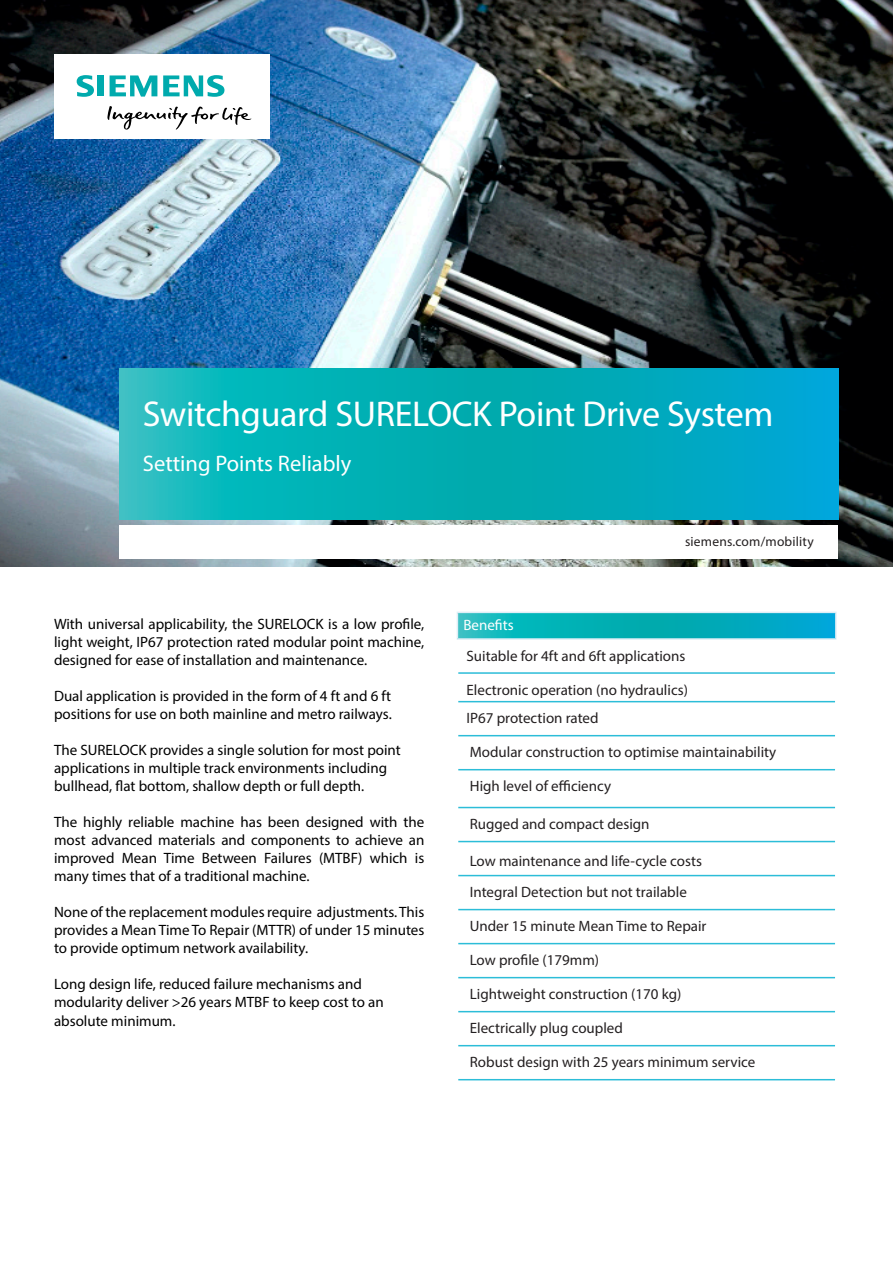
<style>
.page{position:relative;width:893px;height:1263px;background:#fff}
.page>*{position:absolute;margin:0;border:0;box-sizing:border-box;transform-origin:0 0}
._01__Headline__30pt{font:36px "Myriad Pro";letter-spacing:-.01em;color:#fff}
._02__Subhead__15pt_1{font:22.5px "Myriad Pro";color:#fff}
.t1{font:15px/18px "Myriad Pro";color:#000;text-align:justify}
.t2{font:15px "Myriad Pro";color:#231f20}
.t3{font:15px "Myriad Pro";color:#fff}
._03__URL__9pt{font:13.5px "Myriad Pro";letter-spacing:.015em;color:#231f20}
.s1{color:#fff}
</style>
<div class="page">
<img style="left:0;top:0;width:893px;height:566px">
<svg style="left:458px;top:613px;width:377px;height:25px;background:#06aebc"></svg>
<svg style="left:458px;top:700px;width:377px;height:381px"></svg>
<hr style="left:835px;top:613px;width:2px;height:25px;background:#dfeef6">
<hr style="left:457px;top:612px;width:380px;height:1px;background:#dfeef6">
<svg style="left:457px;top:613px;width:1px;height:25px"></svg>
<hr style="left:457px;top:638px;width:380px;height:2px;background:#dfeef6">
<hr style="left:458px;top:672px;width:377px;height:2px;background:#2cbdd8">
<hr style="left:458px;top:701px;width:377px;height:1px;background:#2cbdd8">
<hr style="left:458px;top:735px;width:377px;height:1px;background:#2cbdd8">
<hr style="left:458px;top:769px;width:377px;height:1px;background:#2cbdd8">
<hr style="left:458px;top:807px;width:377px;height:1px;background:#2cbdd8">
<hr style="left:458px;top:841px;width:377px;height:1px;background:#2cbdd8">
<hr style="left:458px;top:875px;width:377px;height:1px;background:#2cbdd8">
<hr style="left:458px;top:909px;width:377px;height:1px;background:#2cbdd8">
<hr style="left:458px;top:943px;width:377px;height:1px;background:#2cbdd8">
<hr style="left:458px;top:977px;width:377px;height:1px;background:#2cbdd8">
<hr style="left:458px;top:1011px;width:377px;height:1px;background:#2cbdd8">
<hr style="left:458px;top:1045px;width:377px;height:1px;background:#2cbdd8">
<hr style="left:458px;top:1079px;width:377px;height:1px;background:#2cbdd8">
<div style="left:54px;top:54px;width:215px;height:85px;background:#fff"></div>
<svg style="left:107px;top:106px;width:144px;height:24px"></svg>
<svg style="left:77px;top:75px;width:27px;height:22px"></svg>
<svg style="left:110px;top:75px;width:47px;height:22px"></svg>
<svg style="left:163px;top:75px;width:61px;height:22px"></svg>
<svg style="left:119px;top:369px;width:720px;height:150px;background:#05aebb"></svg>
<div style="left:119px;top:525px;width:718px;height:33px;background:#fff"></div>
<p class="_01__Headline__30pt" style="left:143px;top:392px;width:632px">Switchguard SURELOCK Point Drive System</p>
<p class="_02__Subhead__15pt_1" style="left:143px;top:450px;width:210px">Setting Points Reliably</p>
<p class="t1" style="left:54px;top:615px;width:372px">With universal applicability, the SURELOCK is a low profile, light weight, IP67 protection rated modular point machine, designed for ease of installation and maintenance.</p>
<p class="t1" style="left:54px;top:687px;width:339px">Dual application is provided in the form of 4 ft and 6 ft</p>
<p class="t1" style="left:54px;top:705px;width:339px">positions for use on both mainline and metro railways.</p>
<p class="t1" style="left:54px;top:741px;width:348px">The SURELOCK provides a single solution for most point</p>
<p class="t1" style="left:54px;top:759px;width:335px">applications in multiple track environments including</p>
<p class="t1" style="left:54px;top:777px;width:312px">bullhead, flat bottom, shallow depth or full depth.</p>
<p class="t1" style="left:54px;top:813px;width:372px">The highly reliable machine has been designed with the most advanced materials and components to achieve an improved Mean Time Between Failures (MTBF) which is many times that of a traditional machine.</p>
<p class="t1" style="left:54px;top:903px;width:372px">None of the replacement modules require adjustments. This provides a Mean Time To Repair (MTTR) of under 15 minutes to provide optimum network availability.</p>
<p class="t1" style="left:54px;top:975px;width:309px">Long design life, reduced failure mechanisms and</p>
<p class="t1" style="left:54px;top:993px;width:331px">modularity deliver &gt;26 years MTBF to keep cost to an</p>
<p class="t1" style="left:54px;top:1012px;width:123px">absolute minimum.</p>
<p class="_03__URL__9pt" style="left:685px;top:533px;width:130px">siemens.com/mobility</p>
<p class="t3" style="left:463px;top:615px;width:52px">Benefits</p>
<p class="t2" style="left:467px;top:646px;width:220px">Suitable for 4ft and 6ft applications</p>
<p class="t2" style="left:467px;top:680px;width:223px">Electronic operation (no hydraulics)</p>
<p class="t2" style="left:467px;top:709px;width:134px">IP67 protection rated</p>
<p class="t2" style="left:470px;top:743px;width:308px">Modular construction to optimise maintainability</p>
<p class="t2" style="left:470px;top:777px;width:143px">High level of efficiency</p>
<p class="t2" style="left:470px;top:815px;width:181px">Rugged and compact design</p>
<p class="t2" style="left:470px;top:852px;width:234px">Low maintenance and life-cycle costs</p>
<p class="t2" style="left:470px;top:883px;width:219px">Integral Detection but not trailable</p>
<p class="t2" style="left:470px;top:917px;width:238px">Under 15 minute Mean Time to Repair</p>
<p class="t2" style="left:470px;top:951px;width:131px">Low profile (179mm)</p>
<p class="t2" style="left:470px;top:985px;width:213px">Lightweight construction (170 kg)</p>
<p class="t2" style="left:470px;top:1019px;width:155px">Electrically plug coupled</p>
<p class="t2" style="left:470px;top:1053px;width:309px">Robust design with 25 years minimum service <span class="s1">life</span></p>
</div>
